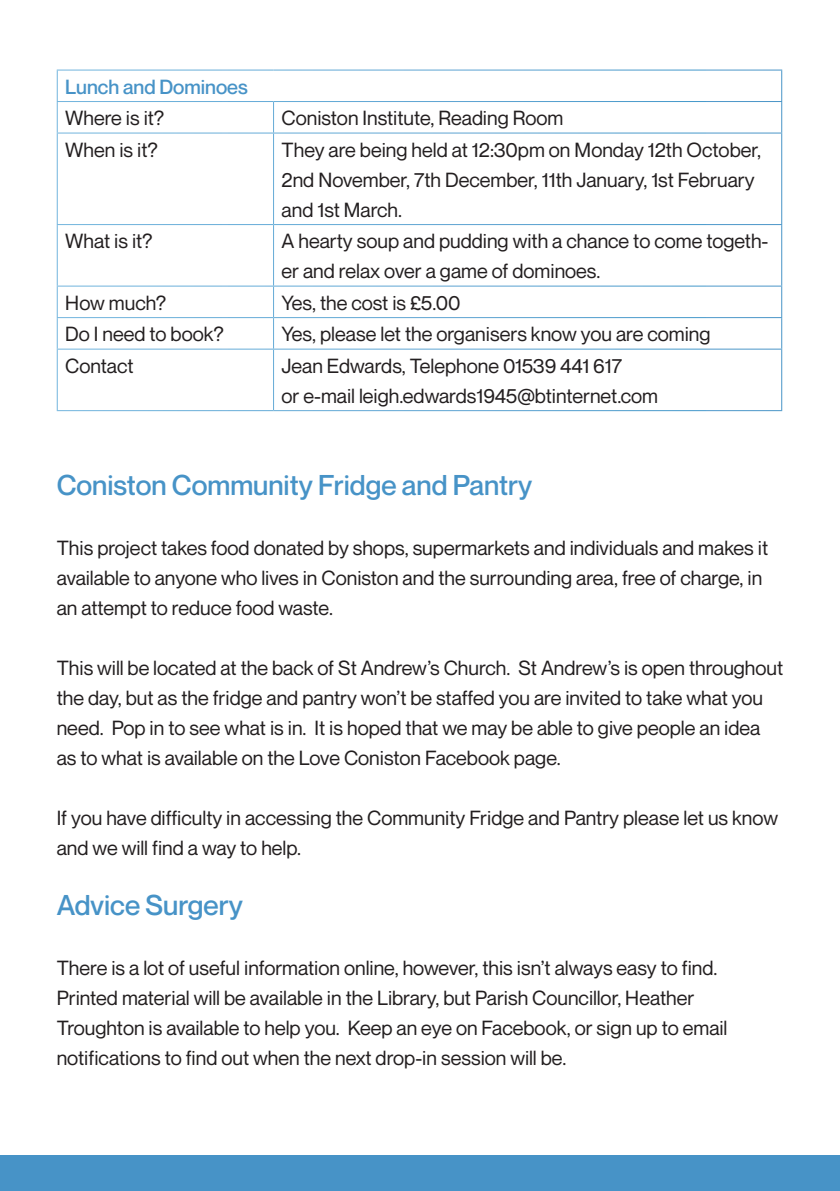
<style>
.page{position:relative;width:840px;height:1191px;background:#fff}
.page>*{position:absolute;margin:0;border:0;box-sizing:border-box;transform-origin:0 0}
.t1{font:500 28px "Neue Montreal";color:#4793c7}
.t2{font:20px/30px "Neue Montreal";color:#231f20}
.t3{font:500 20px "Neue Montreal";color:#4793c7}
</style>
<div class="page">
<div style="left:0;top:1155px;width:839px;height:36px;background:#4793c7"></div>
<p class="t3" style="left:65px;top:74px;width:184px">Lunch and Dominoes</p>
<p class="t2" style="left:65px;top:103px;width:100px">Where is it?</p>
<p class="t2" style="left:281px;top:103px;width:283px">Coniston Institute, Reading Room</p>
<p class="t2" style="left:65px;top:135px;width:94px">When is it?</p>
<p class="t2" style="left:281px;top:135px;width:480px">They are being held at 12:30pm on Monday 12th October,<br>2nd November, 7th December, 11th January, 1st February and 1st March.</p>
<p class="t2" style="left:65px;top:226px;width:89px">What is it?</p>
<p class="t2" style="left:281px;top:226px;width:488px">A hearty soup and pudding with a chance to come togeth&shy;er and relax over a game of dominoes.</p>
<p class="t2" style="left:65px;top:288px;width:102px">How much?</p>
<p class="t2" style="left:281px;top:288px;width:180px">Yes, the cost is £5.00</p>
<p class="t2" style="left:65px;top:319px;width:160px">Do I need to book?</p>
<p class="t2" style="left:281px;top:319px;width:430px">Yes, please let the organisers know you are coming</p>
<p class="t2" style="left:65px;top:351px;width:70px">Contact</p>
<p class="t2" style="left:281px;top:351px;width:378px">Jean Edwards, Telephone 01539 441 617<br>or e-mail leigh.edwards1945@btinternet.com</p>
<p class="t1" style="left:57px;top:468px;width:477px">Coniston Community Fridge and Pantry</p>
<p class="t2" style="left:57px;top:533px;width:712px">This project takes food donated by shops, supermarkets and individuals and makes it available to anyone who lives in Coniston and the surrounding area, free of charge, in an attempt to reduce food waste.</p>
<p class="t2" style="left:57px;top:653px;width:727px">This will be located at the back of St Andrew’s Church. St Andrew’s is open throughout the day, but as the fridge and pantry won’t be staffed you are invited to take what you need. Pop in to see what is in. It is hoped that we may be able to give people an idea as to what is available on the Love Coniston Facebook page.</p>
<p class="t2" style="left:57px;top:803px;width:722px">If you have difficulty in accessing the Community Fridge and Pantry please let us know and we will find a way to help.</p>
<p class="t1" style="left:57px;top:888px;width:187px">Advice Surgery</p>
<p class="t2" style="left:57px;top:953px;width:671px">There is a lot of useful information online, however, this isn’t always easy to find.<br>Printed material will be available in the Library, but Parish Councillor, Heather Troughton is available to help you. Keep an eye on Facebook, or sign up to email notifications to find out when the next drop-in session will be.</p>
</div>
